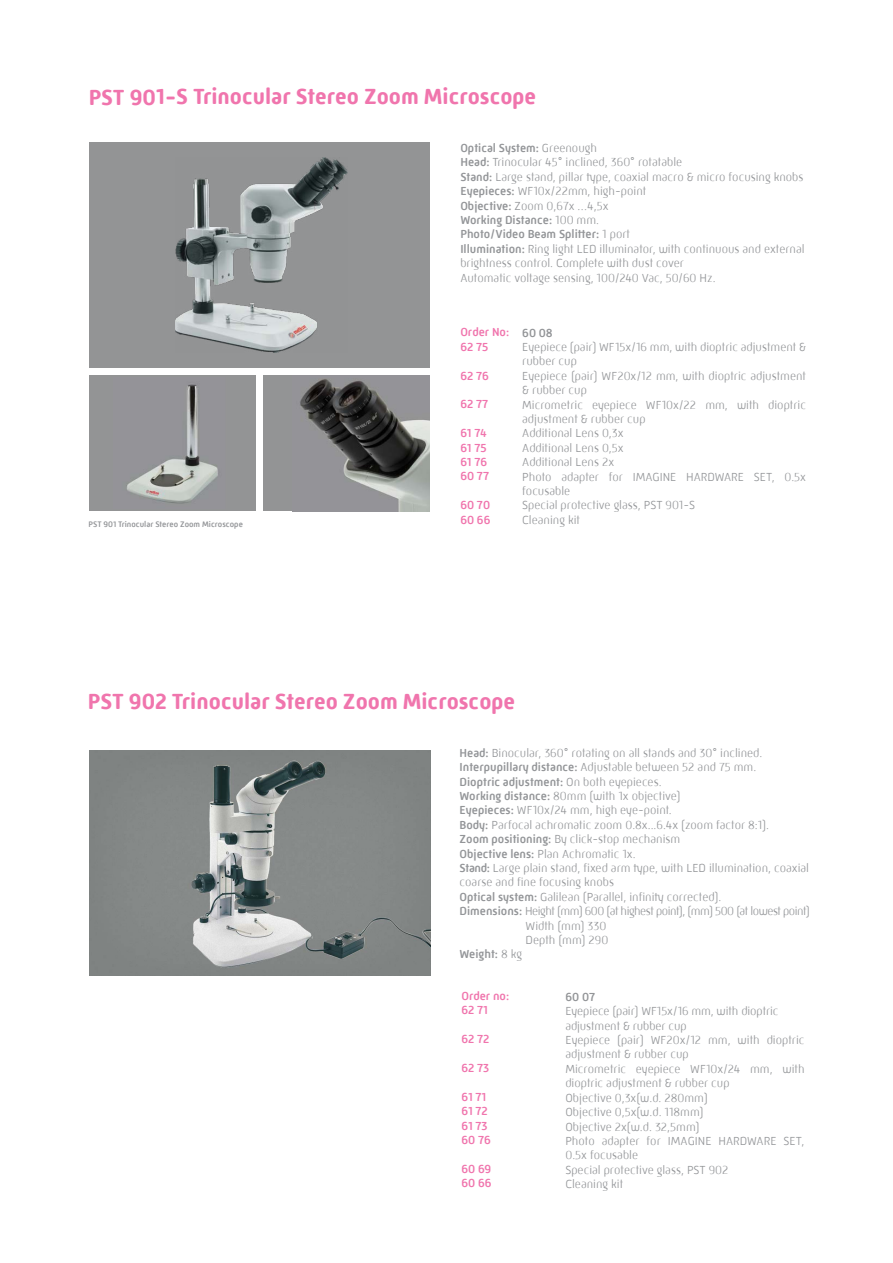
<style>
.page{position:relative;width:893px;height:1263px;background:#fff}
.page>*{position:absolute;margin:0;border:0;box-sizing:border-box;transform-origin:0 0}
.t1{font:700 22.5px "Mic 32 New Rounded W00";color:#f075ad}
.t2{font:300 12px/14.4px "Mic 32 New Rounded W00";color:#939598}
.t3{font:500 12px/14.4px "Mic 32 New Rounded W00";color:#f075ad}
.t4{font:300 12px "Mic 32 New Rounded W00";letter-spacing:-.04em;color:#939598}
.t5{font:500 12px "Mic 32 New Rounded W00";color:#939598}
.t6{font:500 8.25px "Mic 32 New Rounded W00";color:#939598}
.s1{font-weight:500}
.s2{font-weight:300}
</style>
<div class="page">
<img style="left:90px;top:750px;width:340px;height:225px">
<div style="left:89px;top:142px;width:341px;height:225px;background:#939495"></div>
<div style="left:89px;top:375px;width:167px;height:136px;background:#939495"></div>
<div style="left:263px;top:375px;width:167px;height:136px;background:#939495"></div>
<img style="left:176px;top:158px;width:171px;height:195px">
<img style="left:127px;top:384px;width:91px;height:120px">
<img style="left:300px;top:379px;width:130px;height:132px">
<h1 class="t1" style="left:89px;top:84px;width:449px">PST 901-S Trinocular Stereo Zoom Microscope</h1>
<p class="t6" style="left:89px;top:520px;width:156px">PST 901 Trinocular Stereo Zoom Microscope</p>
<p class="t2" style="left:460px;top:141px;width:346px"><span class="s1">Optical System:</span> Greenough<br><span class="s1">Head:</span> Trinocular 45° inclined, 360° rotatable<br><span class="s1">Stand:</span> Large stand, pillar type, coaxial macro &amp; micro focusing knobs <span class="s1">Eyepieces:</span> WF10x/22mm, high-point<br><span class="s1">Objective:</span> Zoom 0,67x …4,5x<br><span class="s1">Working Distance:</span> 100 mm.<br><span class="s1">Photo/Video Beam Splitter:</span> 1 port<br><span class="s1">Illumination:</span> Ring light LED illuminator, with continuous and external brightness control. Complete with dust cover<br>Automatic voltage sensing, 100/240 Vac, 50/60 Hz.</p>
<p class="t3" style="left:460px;top:325px;width:50px">Order No:<br>62 75</p>
<p class="t3" style="left:460px;top:368px;width:30px">62 76</p>
<p class="t3" style="left:460px;top:397px;width:29px">62 77</p>
<p class="t3" style="left:460px;top:426px;width:30px">61 74<br>61 75<br>61 76<br>60 77</p>
<p class="t3" style="left:460px;top:498px;width:32px">60 70<br>60 66</p>
<p class="t5" style="left:522px;top:326px;width:32px">60 08</p>
<p class="t2" style="left:522px;top:340px;width:285px">Eyepiece (pair) WF15x/16 mm, with dioptric adjustment &amp; rubber cup<br>Eyepiece (pair) WF20x/12 mm, with dioptric adjustment &amp; rubber cup<br>Micrometric eyepiece WF10x/22 mm, with dioptric adjustment &amp; rubber cup<br>Additional Lens 0,3x<br>Additional Lens 0,5x<br>Additional Lens 2x<br>Photo adapter for IMAGINE HARDWARE SET, 0.5x focusable<br>Special protective glass, PST 901-S<br>Cleaning kit</p>
<h1 class="t1" style="left:88px;top:688px;width:429px">PST 902 Trinocular Stereo Zoom Microscope</h1>
<p class="t2" style="left:460px;top:745px;width:304px"><span class="s1">Head:</span> Binocular, 360° rotating on all stands and 30° inclined.</p>
<p class="t2" style="left:460px;top:760px;width:298px"><span class="s1">Interpupillary distance:</span> Adjustable between 52 and 75 mm.</p>
<p class="t5" style="left:460px;top:774px;width:204px">Dioptric adjustment: <span class="s2">On both eyepieces.</span></p>
<p class="t2" style="left:460px;top:788px;width:223px"><span class="s1">Working distance:</span> 80mm (with 1x objective)</p>
<p class="t2" style="left:460px;top:803px;width:214px"><span class="s1">Eyepieces:</span> WF10x/24 mm, high eye-point.</p>
<p class="t2" style="left:460px;top:817px;width:311px"><span class="s1">Body:</span> Parfocal achromatic zoom 0.8x...6.4x (zoom factor 8:1).</p>
<p class="t2" style="left:460px;top:832px;width:222px"><span class="s1">Zoom positioning:</span> By click-stop mechanism</p>
<p class="t2" style="left:460px;top:846px;width:178px"><span class="s1">Objective lens:</span> Plan Achromatic 1x.</p>
<p class="t2" style="left:460px;top:860px;width:351px"><span class="s1">Stand:</span> Large plain stand, fixed arm type, with LED illumination, coaxial</p>
<p class="t2" style="left:460px;top:875px;width:156px">coarse and fine focusing knobs</p>
<p class="t2" style="left:460px;top:889px;width:263px"><span class="s1">Optical system:</span> Galilean (Parallel, infinity corrected).</p>
<p class="t4" style="left:460px;top:904px;width:352px"><span class="s1">Dimensions:</span> Height (mm) 600 (at highest point), (mm) 500 (at lowest point)</p>
<p class="t2" style="left:526px;top:918px;width:82px">Width (mm) 330</p>
<p class="t2" style="left:526px;top:932px;width:84px">Depth (mm) 290</p>
<p class="t5" style="left:460px;top:947px;width:64px">Weight: <span class="s2">8 kg</span></p>
<p class="t3" style="left:461px;top:988px;width:49px">Order no:<br>62 71</p>
<p class="t3" style="left:461px;top:1032px;width:30px">62 72</p>
<p class="t3" style="left:461px;top:1060px;width:29px">62 73</p>
<p class="t3" style="left:461px;top:1089px;width:31px">61 71<br>61 72<br>61 73<br>60 76</p>
<p class="t3" style="left:461px;top:1161px;width:32px">60 69<br>60 66</p>
<p class="t5" style="left:565px;top:990px;width:31px">60 07</p>
<p class="t2" style="left:565px;top:1004px;width:241px">Eyepiece (pair) WF15x/16 mm, with dioptric adjustment &amp; rubber cup<br>Eyepiece (pair) WF20x/12 mm, with dioptric adjustment &amp; rubber cup<br>Micrometric eyepiece WF10x/24 mm, with dioptric adjustment &amp; rubber cup<br>Objective 0,3x(w.d. 280mm)<br>Objective 0,5x(w.d. 118mm)<br>Objective 2x(w.d. 32,5mm)<br>Photo adapter for IMAGINE HARDWARE SET,<br>0.5x focusable<br>Special protective glass, PST 902<br>Cleaning kit</p>
</div>
